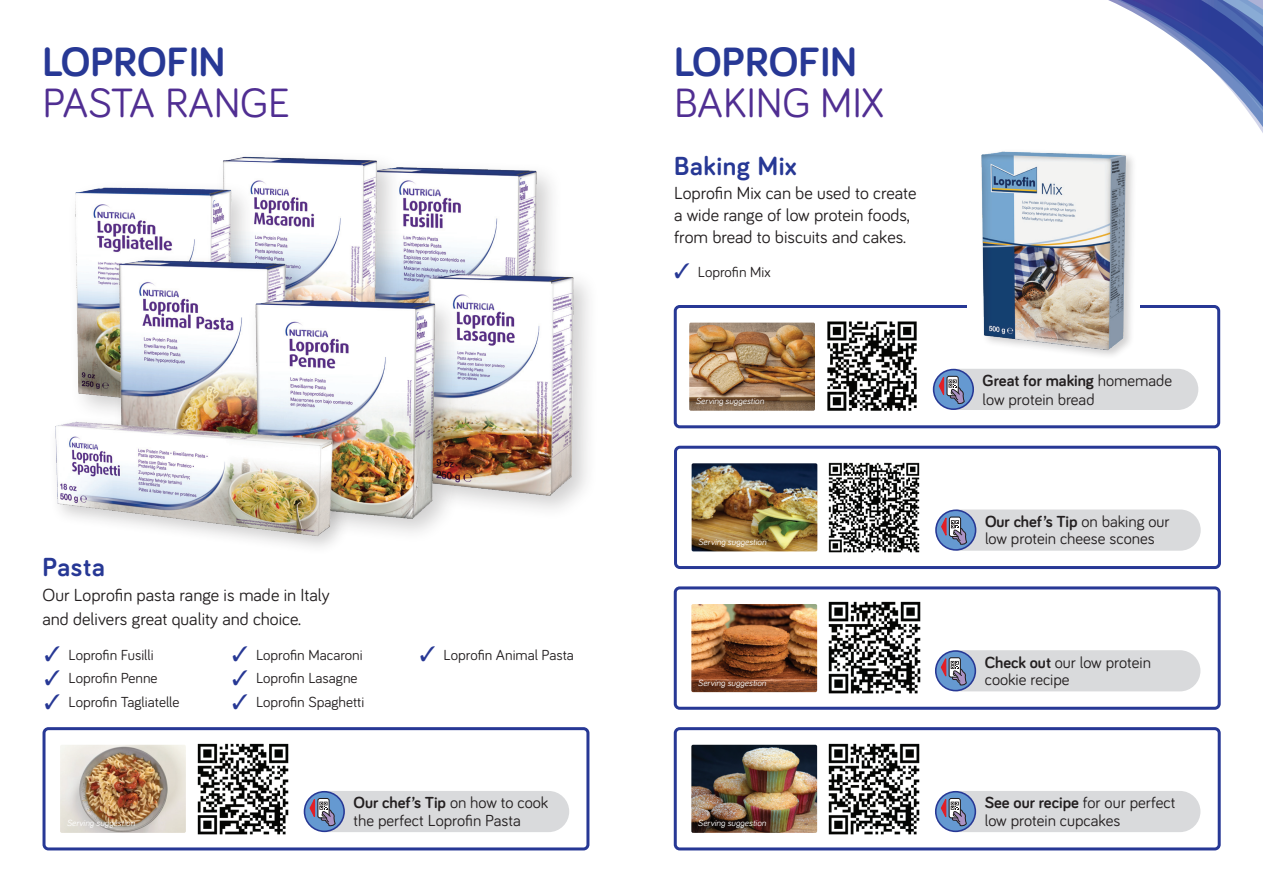
<style>
.page{position:relative;width:1263px;height:893px;background:#fff}
.page>*{position:absolute;margin:0;border:0;box-sizing:border-box;transform-origin:0 0}
.t1{font:42.15px "Bariol";color:#502e92}
.t2{font:700 42.15px "Bariol";color:#273895}
.t3{font:700 27px "Bariol";letter-spacing:.025em;color:#273895}
.t4{font:18px/21.6px "Bariol";color:#231f20}
.t5{font:16.5px/17.4px "Bariol";color:#231f20}
.t6{font:15px "Bariol";color:#231f20}
.t7{font:italic 9.15px "Bariol";color:#fff}
.s1{color:#273895}
.s2{font-weight:700}
</style>
<div class="page">
<svg style="left:1108px;top:0;width:155px;height:133px"></svg>
<img style="left:60px;top:745px;width:126px;height:88px">
<img style="left:403px;top:167px;width:149px;height:87px">
<div style="left:43px;top:727px;width:546px;height:123px;border:3px solid #273895;border-radius:4px"></div>
<img style="left:197px;top:743px;width:92px;height:92px">
<svg style="left:304px;top:792px;width:40px;height:39px"></svg>
<div style="left:304px;top:791px;width:41px;height:41px;border:2px solid #273895;border-radius:50%"></div>
<svg style="left:308px;top:791px;width:261px;height:41px;background:#cdd0d7"></svg>
<img style="left:223px;top:156px;width:179px;height:123px">
<div style="left:67px;top:179px;width:190px;height:252px;background:#231f20;opacity:.21"></div>
<img style="left:67px;top:178px;width:169px;height:154px">
<img style="left:106px;top:247px;width:197px;height:85px">
<img style="left:397px;top:254px;width:191px;height:254px">
<div style="left:247px;top:292px;width:215px;height:253px;background:#231f20;opacity:.21"></div>
<img style="left:236px;top:279px;width:219px;height:251px">
<div style="left:49px;top:415px;width:303px;height:141px;background:#231f20;opacity:.21"></div>
<img style="left:49px;top:332px;width:291px;height:212px">
<div style="left:674px;top:305px;width:546px;height:123px;border:3px solid #273895;border-radius:4px"></div>
<img style="left:689px;top:323px;width:126px;height:88px">
<img style="left:827px;top:321px;width:90px;height:90px">
<svg style="left:934px;top:370px;width:39px;height:39px"></svg>
<div style="left:933px;top:369px;width:41px;height:41px;border:2px solid #273895;border-radius:50%"></div>
<svg style="left:938px;top:369px;width:260px;height:41px;background:#cdd0d7"></svg>
<img style="left:965px;top:130px;width:183px;height:226px">
<div style="left:674px;top:586px;width:547px;height:124px;border:3px solid #273895;border-radius:4px"></div>
<img style="left:691px;top:604px;width:126px;height:88px">
<img style="left:828px;top:601px;width:93px;height:93px">
<svg style="left:936px;top:651px;width:39px;height:40px"></svg>
<div style="left:935px;top:650px;width:41px;height:41px;border:2px solid #273895;border-radius:50%"></div>
<svg style="left:940px;top:650px;width:260px;height:41px;background:#cdd0d7"></svg>
<div style="left:674px;top:446px;width:547px;height:123px;border:3px solid #273895;border-radius:4px"></div>
<img style="left:692px;top:463px;width:125px;height:88px">
<img style="left:828px;top:462px;width:92px;height:91px">
<svg style="left:936px;top:510px;width:39px;height:40px"></svg>
<div style="left:935px;top:509px;width:41px;height:42px;border:2px solid #273895;border-radius:50%"></div>
<svg style="left:940px;top:509px;width:261px;height:42px;background:#ced1d8"></svg>
<div style="left:674px;top:727px;width:547px;height:123px;border:3px solid #273895;border-radius:4px"></div>
<img style="left:691px;top:745px;width:126px;height:88px">
<img style="left:828px;top:743px;width:92px;height:92px">
<svg style="left:936px;top:792px;width:39px;height:39px"></svg>
<div style="left:935px;top:791px;width:41px;height:41px;border:2px solid #273895;border-radius:50%"></div>
<svg style="left:940px;top:791px;width:260px;height:41px;background:#cdd0d7"></svg>
<h1 class="t2" style="left:43px;top:33px;width:184px">LOPROFIN</h1>
<h1 class="t1" style="left:43px;top:74px;width:249px">PASTA RANGE</h1>
<h2 class="t3" style="left:43px;top:548px;width:64px">Pasta</h2>
<p class="t4" style="left:43px;top:581px;width:289px;line-height:24.6px">Our Loprofin pasta range is made in Italy and delivers great quality and choice.</p>
<p class="t6" style="left:45px;top:644px;width:111px"><span class="s1">✓</span> Loprofin Fusilli</p>
<p class="t6" style="left:45px;top:668px;width:114px"><span class="s1">✓</span> Loprofin Penne</p>
<p class="t6" style="left:45px;top:692px;width:136px"><span class="s1">✓</span> Loprofin Tagliatelle</p>
<p class="t6" style="left:232px;top:644px;width:132px"><span class="s1">✓</span> Loprofin Macaroni</p>
<p class="t6" style="left:232px;top:668px;width:127px"><span class="s1">✓</span> Loprofin Lasagne</p>
<p class="t6" style="left:232px;top:692px;width:134px"><span class="s1">✓</span> Loprofin Spaghetti</p>
<p class="t6" style="left:420px;top:644px;width:156px"><span class="s1">✓</span> Loprofin Animal Pasta</p>
<p class="t7" style="left:67px;top:817px;width:70px">Serving suggestion</p>
<p class="t5" style="left:353px;top:793px;width:196px"><span class="s2">Our chef’s Tip</span> on how to cook the perfect Loprofin Pasta</p>
<h1 class="t2" style="left:674px;top:33px;width:184px">LOPROFIN</h1>
<h1 class="t1" style="left:674px;top:74px;width:211px">BAKING MIX</h1>
<h2 class="t3" style="left:674px;top:147px;width:124px">Baking Mix</h2>
<p class="t4" style="left:674px;top:182px;width:244px">Loprofin Mix can be used to create a wide range of low protein foods, from bread to biscuits and cakes.</p>
<p class="t6" style="left:674px;top:262px;width:98px"><span class="s1">✓</span> Loprofin Mix</p>
<p class="t7" style="left:696px;top:395px;width:70px">Serving suggestion</p>
<p class="t7" style="left:698px;top:536px;width:70px">Serving suggestion</p>
<p class="t7" style="left:698px;top:676px;width:70px">Serving suggestion</p>
<p class="t7" style="left:698px;top:817px;width:70px">Serving suggestion</p>
<p class="t5" style="left:983px;top:371px;width:191px;line-height:18.5px"><span class="s2">Great for making</span> homemade low protein bread</p>
<p class="t5" style="left:985px;top:512px;width:186px"><span class="s2">Our chef’s Tip</span> on baking our low protein cheese scones</p>
<p class="t5" style="left:985px;top:653px;width:168px"><span class="s2">Check out</span> our low protein cookie recipe</p>
<p class="t5" style="left:985px;top:793px;width:192px"><span class="s2">See our recipe</span> for our perfect low protein cupcakes</p>
</div>
